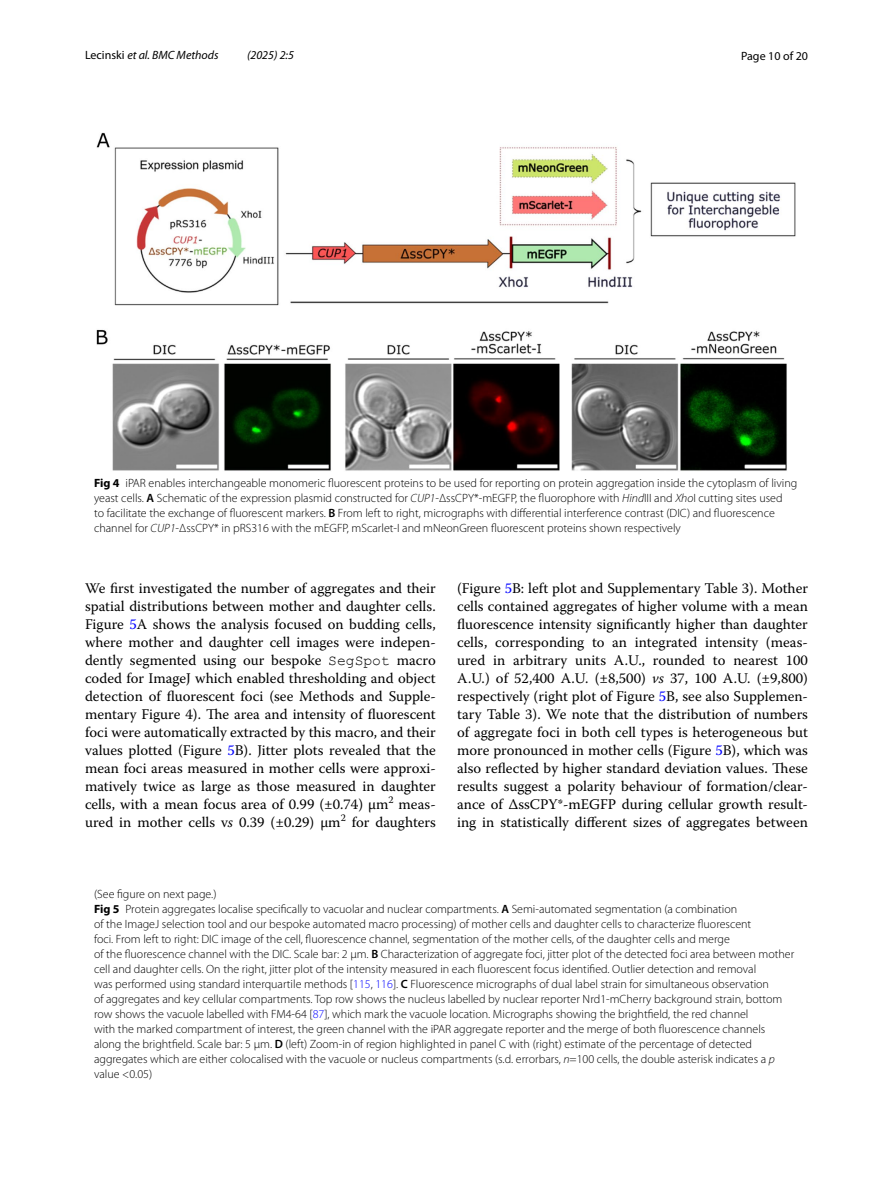
<style>
.page{position:relative;width:893px;height:1187px;background:#fff}
.page>*{position:absolute;margin:0;border:0;box-sizing:border-box;transform-origin:0 0}
.t1{font:14.7px/18px "Warnock Pro";color:#000;text-align:justify}
.t2{font:300 12px/15px "Myriad Pro";color:#000}
.t3{font:italic 12px "Myriad Pro";color:#000}
.t4{font:12px "Myriad Pro";color:#000}
.s1{font-style:normal}
.s2{font-weight:700}
.s3{font-weight:600}
.s4{font-style:italic}
.s5{color:#00f}
.s6{font-family:"Courier New"}
</style>
<div class="page">
<img style="left:96px;top:133px;width:700px;height:338px">
<p class="t3" style="left:85px;top:48px;width:135px"><span class="s1">Lecinski</span> et al. BMC Methods</p>
<p class="t3" style="left:247px;top:48px;width:48px">(2025) 2:5</p>
<p class="t4" style="left:741px;top:48px;width:68px">Page 10 of 20</p>
<p class="t2" style="left:94px;top:475px;width:705px"><span class="s2">Fig 4</span> iPAR enables interchangeable monomeric fluorescent proteins to be used for reporting on protein aggregation inside the cytoplasm of living yeast cells. <span class="s3">A</span> Schematic of the expression plasmid constructed for <span class="s4">CUP1</span>-ΔssCPY*-mEGFP, the fluorophore with <span class="s4">Hind</span>III and <span class="s4">Xho</span>I cutting sites used<br>to facilitate the exchange of fluorescent markers. <span class="s3">B</span> From left to right, micrographs with differential interference contrast (DIC) and fluorescence channel for <span class="s4">CUP1</span>-ΔssCPY* in pRS316 with the mEGFP, mScarlet-I and mNeonGreen fluorescent proteins shown respectively</p>
<p class="t1" style="left:85px;top:578px;width:352px">We first investigated the number of aggregates and their spatial distributions between mother and daughter cells.<br>Figure <span class="s5">5</span>A shows the analysis focused on budding cells, where mother and daughter cell images were indepen&shy;dently segmented using our bespoke <span class="s6">SegSpot</span> macro coded for ImageJ which enabled thresholding and object detection of fluorescent foci (see Methods and Supple&shy;mentary Figure 4). The area and intensity of fluorescent foci were automatically extracted by this macro, and their values plotted (Figure <span class="s5">5</span>B). Jitter plots revealed that the mean foci areas measured in mother cells were approxi&shy;matively twice as large as those measured in daughter cells, with a mean focus area of 0.99 (±0.74) µm<sup>2</sup> meas&shy;ured in mother cells v<span class="s4">s</span> 0.39 (±0.29) µm<sup>2</sup> for daughters</p>
<p class="t1" style="left:457px;top:578px;width:352px">(Figure <span class="s5">5</span>B: left plot and Supplementary Table 3). Mother cells contained aggregates of higher volume with a mean fluorescence intensity significantly higher than daughter cells, corresponding to an integrated intensity (meas&shy;ured in arbitrary units A.U., rounded to nearest 100<br>A.U.) of 52,400 A.U. (±8,500) <span class="s4">vs</span> 37, 100 A.U. (±9,800) respectively (right plot of Figure <span class="s5">5</span>B, see also Supplemen&shy;tary Table 3). We note that the distribution of numbers of aggregate foci in both cell types is heterogeneous but more pronounced in mother cells (Figure <span class="s5">5</span>B), which was also reflected by higher standard deviation values. These results suggest a polarity behaviour of formation/clear&shy;ance of ΔssCPY*-mEGFP during cellular growth result&shy;ing in statistically different sizes of aggregates between</p>
<p class="t2" style="left:94px;top:886px;width:702px">(See figure on next page.)<br><span class="s2">Fig 5</span> Protein aggregates localise specifically to vacuolar and nuclear compartments. <span class="s3">A</span> Semi-automated segmentation (a combination<br>of the ImageJ selection tool and our bespoke automated macro processing) of mother cells and daughter cells to characterize fluorescent<br>foci. From left to right: DIC image of the cell, fluorescence channel, segmentation of the mother cells, of the daughter cells and merge<br>of the fluorescence channel with the DIC. Scale bar: 2 µm. <span class="s3">B</span> Characterization of aggregate foci, jitter plot of the detected foci area between mother cell and daughter cells. On the right, jitter plot of the intensity measured in each fluorescent focus identified. Outlier detection and removal<br>was performed using standard interquartile methods [<span class="s5">115</span>, <span class="s5">116</span>]. <span class="s3">C</span> Fluorescence micrographs of dual label strain for simultaneous observation<br>of aggregates and key cellular compartments. Top row shows the nucleus labelled by nuclear reporter Nrd1-mCherry background strain, bottom row shows the vacuole labelled with FM4-64 [<span class="s5">87</span>], which mark the vacuole location. Micrographs showing the brightfield, the red channel<br>with the marked compartment of interest, the green channel with the iPAR aggregate reporter and the merge of both fluorescence channels along the brightfield. Scale bar: 5 µm. <span class="s3">D</span> (left) Zoom-in of region highlighted in panel C with (right) estimate of the percentage of detected aggregates which are either colocalised with the vacuole or nucleus compartments (s.d. errorbars, <span class="s4">n</span>=100 cells, the double asterisk indicates a <span class="s4">p </span>value &lt;0.05)</p>
</div>
